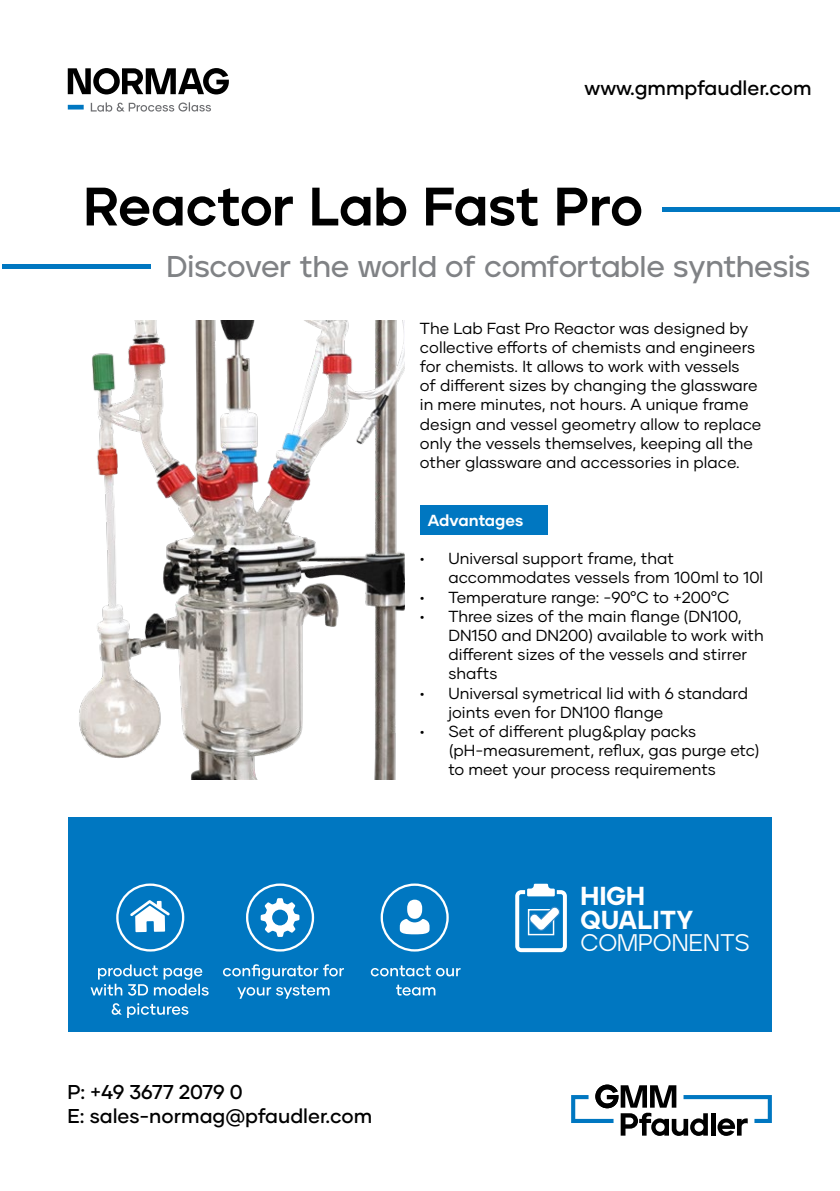
<style>
.page{position:relative;width:840px;height:1191px;background:#fff}
.page>*{position:absolute;margin:0;border:0;box-sizing:border-box;transform-origin:0 0}
.t1{font:800 54px "Jeko";letter-spacing:-.01em;color:#000}
.t2{font:600 30px "Jeko";letter-spacing:-.005em;color:#808285}
.t3{font:900 26px/24px "Jeko";color:#fff}
.t4{font:24px "Jeko";color:#fff}
.t5{font:500 20px/24px "Gilmer";color:#000}
.t6{font:16px/19.2px "Gilmer";color:#000}
.t7{font:700 16px "Gilmer";color:#fff}
</style>
<div class="page">
<div style="left:420px;top:505px;width:127px;height:30px;background:#0077c1"></div>
<div style="left:68px;top:817px;width:703px;height:214px;background:#0077c1"></div>
<hr style="left:2px;top:264px;width:148px;height:4px;background:#0077c1">
<hr style="left:662px;top:208px;width:177px;height:4px;background:#0077c1">
<svg style="left:91px;top:102px;width:120px;height:10px"></svg>
<div style="left:68px;top:105px;width:16px;height:5px;background:#0077c1"></div>
<svg style="left:68px;top:68px;width:161px;height:26px"></svg>
<svg style="left:571px;top:1084px;width:200px;height:52px"></svg>
<img style="left:79px;top:321px;width:325px;height:458px">
<svg style="left:223px;top:964px;width:121px;height:34px"></svg>
<svg style="left:112px;top:1003px;width:76px;height:15px"></svg>
<svg style="left:90px;top:964px;width:118px;height:31px"></svg>
<svg style="left:515px;top:883px;width:51px;height:69px"></svg>
<svg style="left:370px;top:965px;width:90px;height:11px"></svg>
<svg style="left:396px;top:984px;width:39px;height:11px"></svg>
<svg style="left:116px;top:883px;width:68px;height:68px"></svg>
<svg style="left:246px;top:883px;width:68px;height:68px"></svg>
<svg style="left:380px;top:883px;width:68px;height:68px"></svg>
<p class="t5" style="left:584px;top:76px;width:228px">www.gmmpfaudler.com</p>
<h1 class="t1" style="left:84px;top:174px;width:560px">Reactor Lab Fast Pro</h1>
<h2 class="t2" style="left:167px;top:248px;width:644px">Discover the world of comfortable synthesis</h2>
<p class="t6" style="left:420px;top:318px;width:342px">The Lab Fast Pro Reactor was designed by collective efforts of chemists and engineers for chemists. It allows to work with vessels<br>of different sizes by changing the glassware in mere minutes, not hours. A unique frame design and vessel geometry allow to replace only the vessels themselves, keeping all the other glassware and accessories in place.</p>
<p class="t7" style="left:427px;top:510px;width:97px">Advantages</p>
<p class="t6" style="left:448px;top:549px;width:316px;text-indent:-28px">• Universal support frame, that accommodates vessels from 100ml to 10l</p>
<p class="t6" style="left:420px;top:587px;width:311px">• Temperature range: -90°C to +200°C</p>
<p class="t6" style="left:448px;top:606px;width:317px;text-indent:-28px">• Three sizes of the main flange (DN100,<br>DN150 and DN200) available to work with different sizes of the vessels and stirrer shafts</p>
<p class="t6" style="left:448px;top:683px;width:301px;text-indent:-28px">• Universal symetrical lid with 6 standard joints even for DN100 flange</p>
<p class="t6" style="left:448px;top:721px;width:312px;text-indent:-28px">• Set of different plug&amp;play packs (pH-measurement, reflux, gas purge etc) to meet your process requirements</p>
<p class="t5" style="left:67px;top:1079px;width:306px">P: +49 3677 2079 0<br>E: sales-normag@pfaudler.com</p>
<h3 class="t3" style="left:580px;top:883px;width:115px">HIGH<br>QUALITY</h3>
<h3 class="t4" style="left:580px;top:928px;width:171px">COMPONENTS</h3>
</div>
